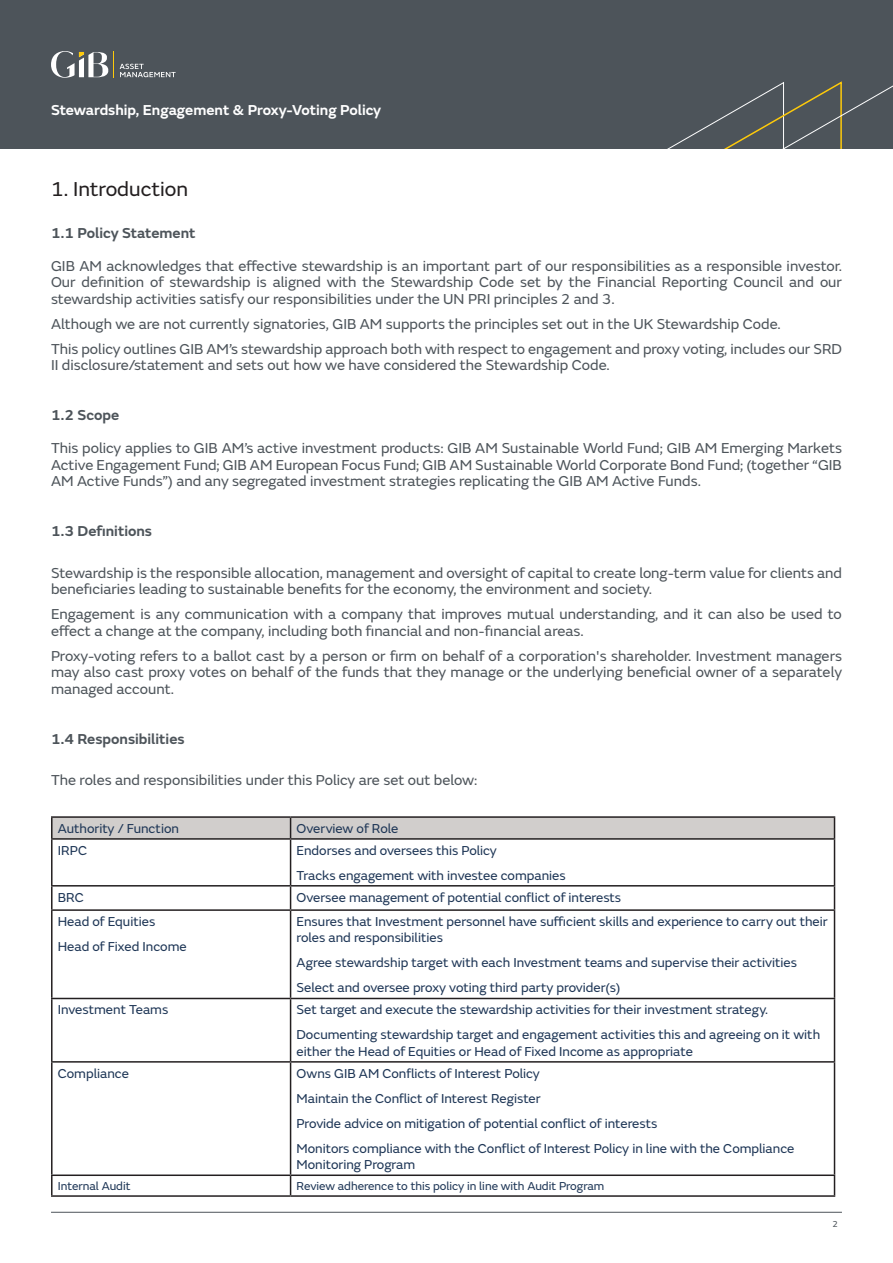
<style>
.page{position:relative;width:893px;height:1263px;background:#fff}
.page>*{position:absolute;margin:0;border:0;box-sizing:border-box;transform-origin:0 0}
.t1{font:21px "FS Emeric";color:#231f20}
.Body{font:15px/16.5px "FS Emeric";color:#4d545a;text-align:justify}
.Subhead{font:600 15px "FS Emeric";color:#4d545a}
.t2{font:600 15px "FS Emeric";color:#fff}
.Table_body{font:13.5px/16.5px "FS Emeric";color:#1e3656}
.Table_body-2{font:12px "FS Emeric";color:#1e3656}
.t3{font:9px "FS Emeric";color:#4d545a}
</style>
<div class="page">
<div style="left:0;top:0;width:893px;height:149px;background:#4d545a"></div>
<svg style="left:51px;top:51px;width:125px;height:27px"></svg>
<svg style="left:667px;top:81px;width:226px;height:68px"></svg>
<hr style="left:51px;top:1212px;width:791px;height:1px;background:#4d545a">
<hr style="left:51px;top:816px;width:240px;height:2px;background:#231f20">
<hr style="left:51px;top:818px;width:2px;height:20px;background:#231f20">
<hr style="left:291px;top:816px;width:544px;height:2px;background:#231f20">
<div style="left:52px;top:817px;width:783px;height:21px;background:#d1cecc"></div>
<hr style="left:51px;top:838px;width:240px;height:2px;background:#231f20">
<hr style="left:51px;top:840px;width:2px;height:45px;background:#231f20">
<hr style="left:291px;top:838px;width:544px;height:2px;background:#231f20">
<hr style="left:290px;top:840px;width:1px;height:45px;background:#231f20">
<hr style="left:834px;top:840px;width:1px;height:45px;background:#231f20">
<hr style="left:51px;top:885px;width:240px;height:1px;background:#231f20">
<hr style="left:51px;top:886px;width:2px;height:23px;background:#231f20">
<hr style="left:291px;top:885px;width:544px;height:1px;background:#231f20">
<svg style="left:290px;top:886px;width:1px;height:23px"></svg>
<svg style="left:834px;top:886px;width:1px;height:23px"></svg>
<hr style="left:51px;top:909px;width:240px;height:2px;background:#231f20">
<hr style="left:51px;top:911px;width:2px;height:87px;background:#231f20">
<hr style="left:291px;top:909px;width:544px;height:2px;background:#231f20">
<hr style="left:290px;top:911px;width:1px;height:87px;background:#231f20">
<hr style="left:834px;top:911px;width:1px;height:87px;background:#231f20">
<hr style="left:51px;top:998px;width:240px;height:1px;background:#231f20">
<hr style="left:51px;top:999px;width:2px;height:62px;background:#231f20">
<hr style="left:291px;top:998px;width:544px;height:1px;background:#231f20">
<hr style="left:290px;top:999px;width:1px;height:62px;background:#231f20">
<hr style="left:834px;top:999px;width:1px;height:62px;background:#231f20">
<hr style="left:51px;top:1061px;width:240px;height:1px;background:#231f20">
<hr style="left:51px;top:1062px;width:2px;height:112px;background:#231f20">
<hr style="left:291px;top:1061px;width:544px;height:1px;background:#231f20">
<hr style="left:290px;top:1062px;width:1px;height:112px;background:#231f20">
<hr style="left:834px;top:1062px;width:1px;height:112px;background:#231f20">
<hr style="left:51px;top:1174px;width:240px;height:2px;background:#231f20">
<svg style="left:51px;top:1176px;width:2px;height:19px"></svg>
<hr style="left:291px;top:1174px;width:544px;height:2px;background:#231f20">
<svg style="left:290px;top:1176px;width:1px;height:19px"></svg>
<svg style="left:834px;top:1176px;width:1px;height:19px"></svg>
<hr style="left:51px;top:1195px;width:240px;height:2px;background:#231f20">
<hr style="left:291px;top:1195px;width:544px;height:2px;background:#231f20">
<p class="t2" style="left:51px;top:99px;width:332px">Stewardship, Engagement &amp; Proxy-Voting Policy</p>
<p class="t1" style="left:51px;top:174px;width:138px">1. Introduction</p>
<p class="Subhead" style="left:51px;top:221px;width:146px">1.1 Policy Statement</p>
<p class="Body" style="left:51px;top:257px;width:792px">GIB AM acknowledges that effective stewardship is an important part of our responsibilities as a responsible investor.<br>Our definition of stewardship is aligned with the Stewardship Code set by the Financial Reporting Council and our stewardship activities satisfy our responsibilities under the UN PRI principles 2 and 3.</p>
<p class="Body" style="left:51px;top:315px;width:731px">Although we are not currently signatories, GIB AM supports the principles set out in the UK Stewardship Code.</p>
<p class="Body" style="left:51px;top:340px;width:792px">This policy outlines GIB AM’s stewardship approach both with respect to engagement and proxy voting, includes our SRD<br>II disclosure/statement and sets out how we have considered the Stewardship Code.</p>
<p class="Subhead" style="left:51px;top:404px;width:70px">1.2 Scope</p>
<p class="Body" style="left:51px;top:439px;width:792px">This policy applies to GIB AM’s active investment products: GIB AM Sustainable World Fund; GIB AM Emerging Markets Active Engagement Fund; GIB AM European Focus Fund; GIB AM Sustainable World Corporate Bond Fund; (together “GIB AM Active Funds”) and any segregated investment strategies replicating the GIB AM Active Funds.</p>
<p class="Subhead" style="left:51px;top:520px;width:103px">1.3 Definitions</p>
<p class="Body" style="left:51px;top:564px;width:792px">Stewardship is the responsible allocation, management and oversight of capital to create long-term value for clients and beneficiaries leading to sustainable benefits for the economy, the environment and society.</p>
<p class="Body" style="left:51px;top:605px;width:792px">Engagement is any communication with a company that improves mutual understanding, and it can also be used to effect a change at the company, including both financial and non-financial areas.</p>
<p class="Body" style="left:51px;top:647px;width:792px">Proxy-voting refers to a ballot cast by a person or firm on behalf of a corporation's shareholder. Investment managers may also cast proxy votes on behalf of the funds that they manage or the underlying beneficial owner of a separately managed account.</p>
<p class="Subhead" style="left:51px;top:727px;width:135px">1.4 Responsibilities</p>
<p class="Body" style="left:51px;top:771px;width:428px">The roles and responsibilities under this Policy are set out below:</p>
<p class="Table_body" style="left:58px;top:819px;width:123px">Authority / Function</p>
<p class="Table_body" style="left:297px;top:819px;width:103px">Overview of Role</p>
<p class="Table_body" style="left:58px;top:841px;width:31px">IRPC</p>
<p class="Table_body" style="left:297px;top:841px;width:202px">Endorses and oversees this Policy</p>
<p class="Table_body" style="left:297px;top:866px;width:271px">Tracks engagement with investee companies</p>
<p class="Table_body" style="left:58px;top:888px;width:28px">BRC</p>
<p class="Table_body" style="left:297px;top:888px;width:326px">Oversee management of potential conflict of interests</p>
<p class="Table_body" style="left:58px;top:912px;width:99px">Head of Equities</p>
<p class="Table_body" style="left:58px;top:937px;width:130px">Head of Fixed Income</p>
<p class="Table_body" style="left:297px;top:912px;width:533px">Ensures that Investment personnel have sufficient skills and experience to carry out their roles and responsibilities</p>
<p class="Table_body" style="left:297px;top:954px;width:502px">Agree stewardship target with each Investment teams and supervise their activities</p>
<p class="Table_body" style="left:297px;top:979px;width:325px">Select and oversee proxy voting third party provider(s)</p>
<p class="Table_body" style="left:58px;top:1001px;width:112px">Investment Teams</p>
<p class="Table_body" style="left:297px;top:1001px;width:473px">Set target and execute the stewardship activities for their investment strategy.</p>
<p class="Table_body" style="left:297px;top:1026px;width:525px">Documenting stewardship target and engagement activities this and agreeing on it with either the Head of Equities or Head of Fixed Income as appropriate</p>
<p class="Table_body" style="left:58px;top:1064px;width:73px">Compliance</p>
<p class="Table_body" style="left:297px;top:1064px;width:245px">Owns GIB AM Conflicts of Interest Policy</p>
<p class="Table_body" style="left:297px;top:1089px;width:246px">Maintain the Conflict of Interest Register</p>
<p class="Table_body" style="left:297px;top:1114px;width:362px">Provide advice on mitigation of potential conflict of interests</p>
<p class="Table_body" style="left:297px;top:1139px;width:499px">Monitors compliance with the Conflict of Interest Policy in line with the Compliance<br>Monitoring Program</p>
<p class="Table_body-2" style="left:58px;top:1177px;width:74px">Internal Audit</p>
<p class="Table_body-2" style="left:297px;top:1177px;width:309px">Review adherence to this policy in line with Audit Program</p>
<p class="t3" style="left:832px;top:1217px;width:7px">2</p>
</div>
